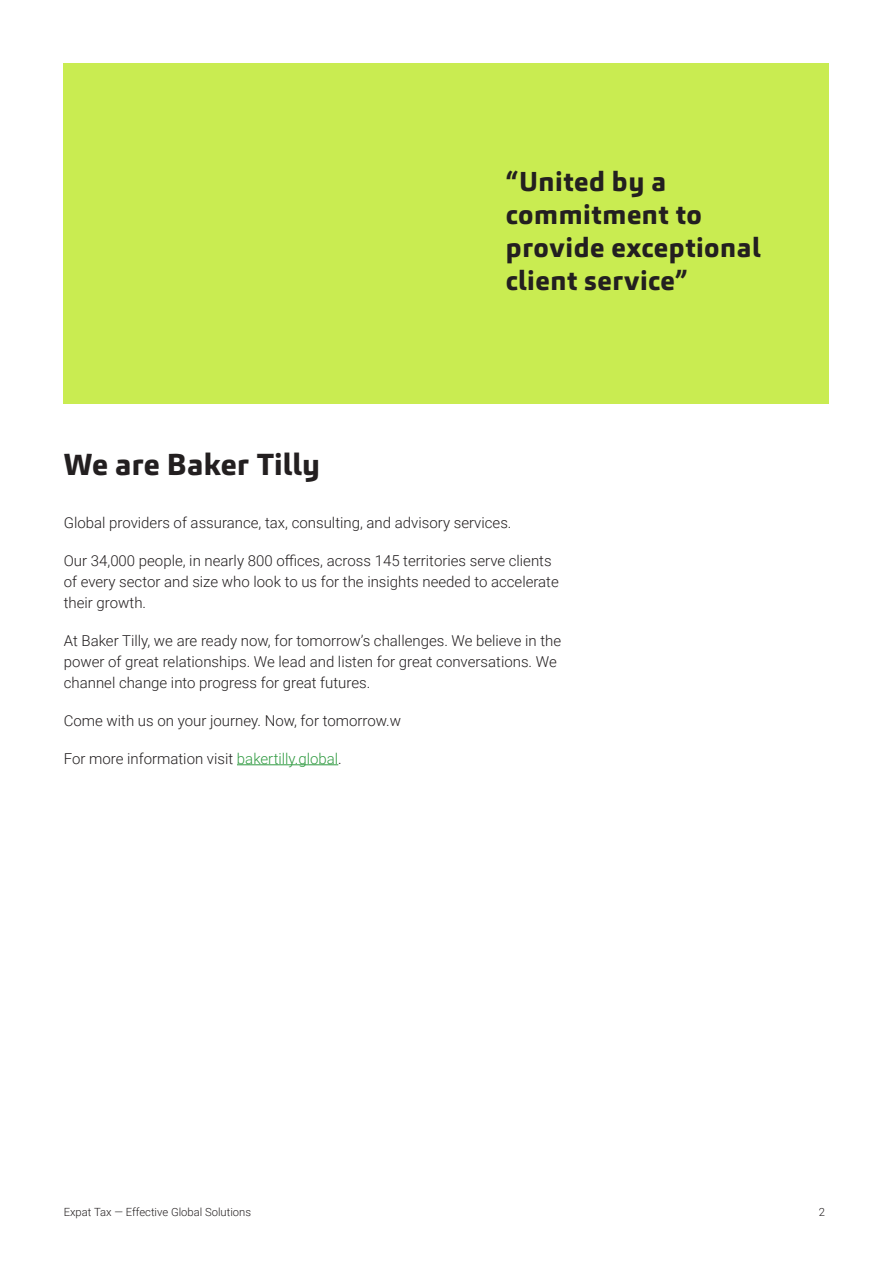
<style>
.page{position:relative;width:893px;height:1263px;background:#fff}
.page>*{position:absolute;margin:0;border:0;box-sizing:border-box;transform-origin:0 0}
.t1{font:800 30px "Carnac";letter-spacing:.01em;color:#231f20}
.t2{font:800 27px/33px "Carnac";letter-spacing:.02em;color:#231f20}
.t3{font:300 15px/21px "Roboto";color:#231f20}
.t4{font:300 11.25px "Roboto";color:#231f20}
.s1{color:#319b42}
</style>
<div class="page">
<div style="left:64px;top:64px;width:765px;height:340px;background:#c9ec51"></div>
<hr style="left:237px;top:764px;width:101px;height:1px;background:#319b42">
<h1 class="t1" style="left:64px;top:445px;width:258px">We are Baker Tilly</h1>
<h2 class="t2" style="left:506px;top:165px;width:256px">“United by a commitment to provide exceptional client service”</h2>
<p class="t3" style="left:64px;top:511px;width:449px">Global providers of assurance, tax, consulting, and advisory services.</p>
<p class="t3" style="left:64px;top:549px;width:496px">Our 34,000 people, in nearly 800 offices, across 145 territories serve clients of every sector and size who look to us for the insights needed to accelerate their growth.</p>
<p class="t3" style="left:64px;top:629px;width:499px">At Baker Tilly, we are ready now, for tomorrow’s challenges. We believe in the power of great relationships. We lead and listen for great conversations. We channel change into progress for great futures.</p>
<p class="t3" style="left:64px;top:709px;width:339px">Come with us on your journey. Now, for tomorrow.w</p>
<p class="t3" style="left:64px;top:747px;width:280px">For more information visit <span class="s1">bakertilly.global</span>.</p>
<p class="t4" style="left:64px;top:1204px;width:189px">Expat Tax — Effective Global Solutions</p>
<p class="t4" style="left:819px;top:1204px;width:8px">2</p>
</div>
